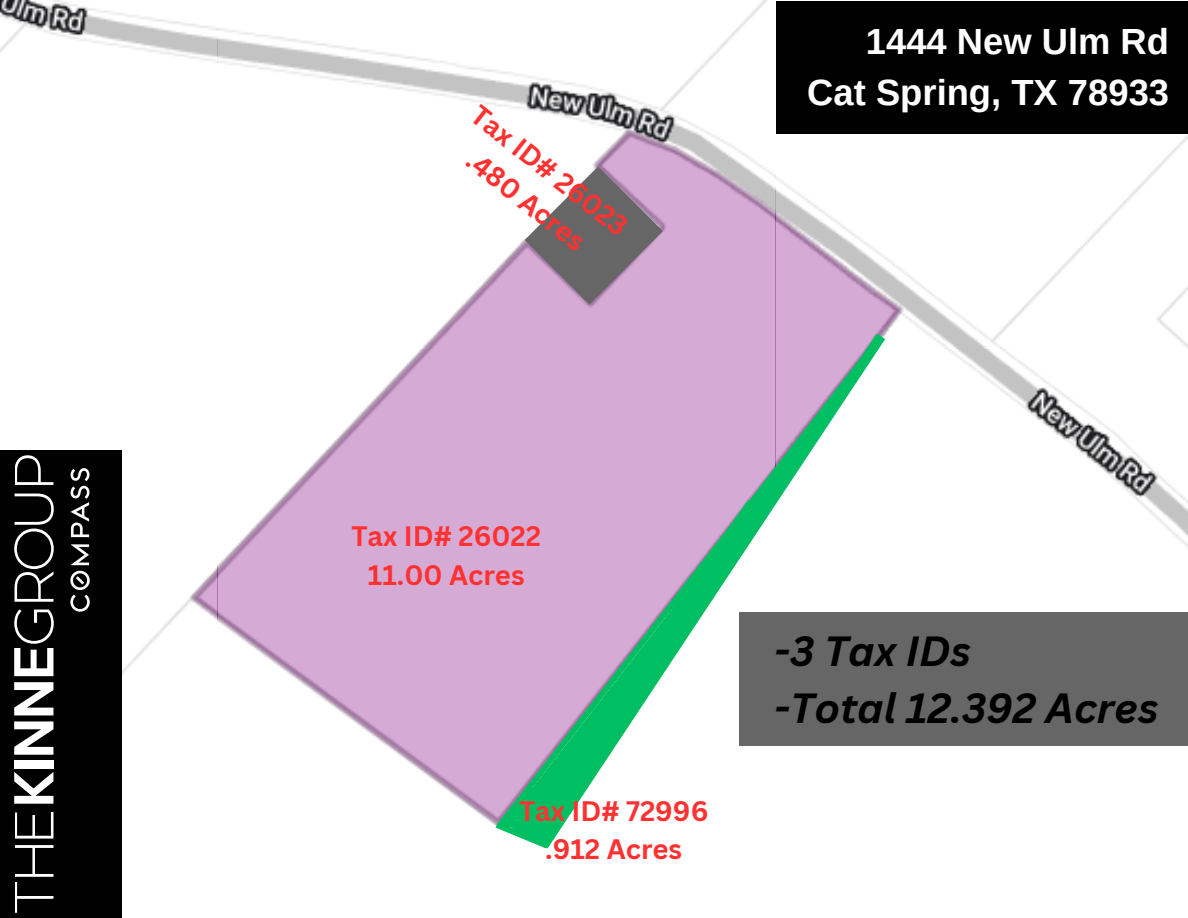
<style>
.page{position:relative;width:1188px;height:918px;background:#fff}
.page>*{position:absolute;margin:0;border:0;box-sizing:border-box;transform-origin:0 0}
.t1{font:italic 700 41.1px "Canva Sans";color:#000}
.t2{font:700 36.3px "Arimo";color:#fff}
.t3{font:700 27.45px "Canva Sans";color:#ff3131}
</style>
<div class="page">
<img style="left:0;top:0;width:492px;height:907px">
<img style="left:218px;top:0;width:970px;height:349px">
<img style="left:948px;top:349px;width:240px;height:199px">
<svg style="left:524px;top:166px;width:139px;height:139px;background:#a192a1"></svg>
<div style="left:492px;top:328px;width:37px;height:347px;background:#d5abd5"></div>
<svg style="left:529px;top:322px;width:366px;height:152px;background:#d5b5d7"></svg>
<svg style="left:496px;top:474px;width:249px;height:272px"></svg>
<svg style="left:505px;top:569px;width:214px;height:177px;fill:#d5abd5"></svg>
<svg style="left:721px;top:409px;width:107px;height:142px"></svg>
<svg style="left:489px;top:675px;width:163px;height:193px"></svg>
<div style="left:740px;top:612px;width:448px;height:134px;background:#666"></div>
<div style="left:776px;top:1px;width:412px;height:133px;background:#000"></div>
<div style="left:0;top:450px;width:121px;height:468px;background:#000"></div>
<img style="left:53px;top:468px;width:37px;height:144px">
<svg style="left:15px;top:845px;width:38px;height:68px"></svg>
<svg style="left:15px;top:812px;width:38px;height:27px"></svg>
<svg style="left:14px;top:772px;width:39px;height:32px"></svg>
<div style="left:14px;top:761px;width:39px;height:8px;background:#fff"></div>
<svg style="left:14px;top:721px;width:39px;height:34px"></svg>
<svg style="left:14px;top:682px;width:39px;height:33px"></svg>
<svg style="left:14px;top:609px;width:40px;height:67px"></svg>
<svg style="left:14px;top:494px;width:40px;height:108px"></svg>
<svg style="left:15px;top:455px;width:38px;height:30px"></svg>
<p class="t3" style="left:486px;top:96px;width:192px;rotate:38deg">Tax ID# 26023</p>
<p class="t3" style="left:482px;top:141px;width:144px;rotate:38deg">.480 Acres</p>
<p class="t2" style="left:866px;top:21px;width:305px">1444 New Ulm Rd</p>
<p class="t2" style="left:807px;top:72px;width:363px">Cat Spring, TX 78933</p>
<p class="t3" style="left:351px;top:517px;width:191px">Tax ID# 26022</p>
<p class="t3" style="left:368px;top:555px;width:158px">11.00 Acres</p>
<p class="t3" style="left:519px;top:792px;width:191px">Tax ID# 72996</p>
<p class="t3" style="left:545px;top:830px;width:139px">.912 Acres</p>
<p class="t1" style="left:774px;top:622px;width:198px">-3 Tax IDs</p>
<p class="t1" style="left:774px;top:679px;width:386px">-Total 12.392 Acres</p>
</div>
